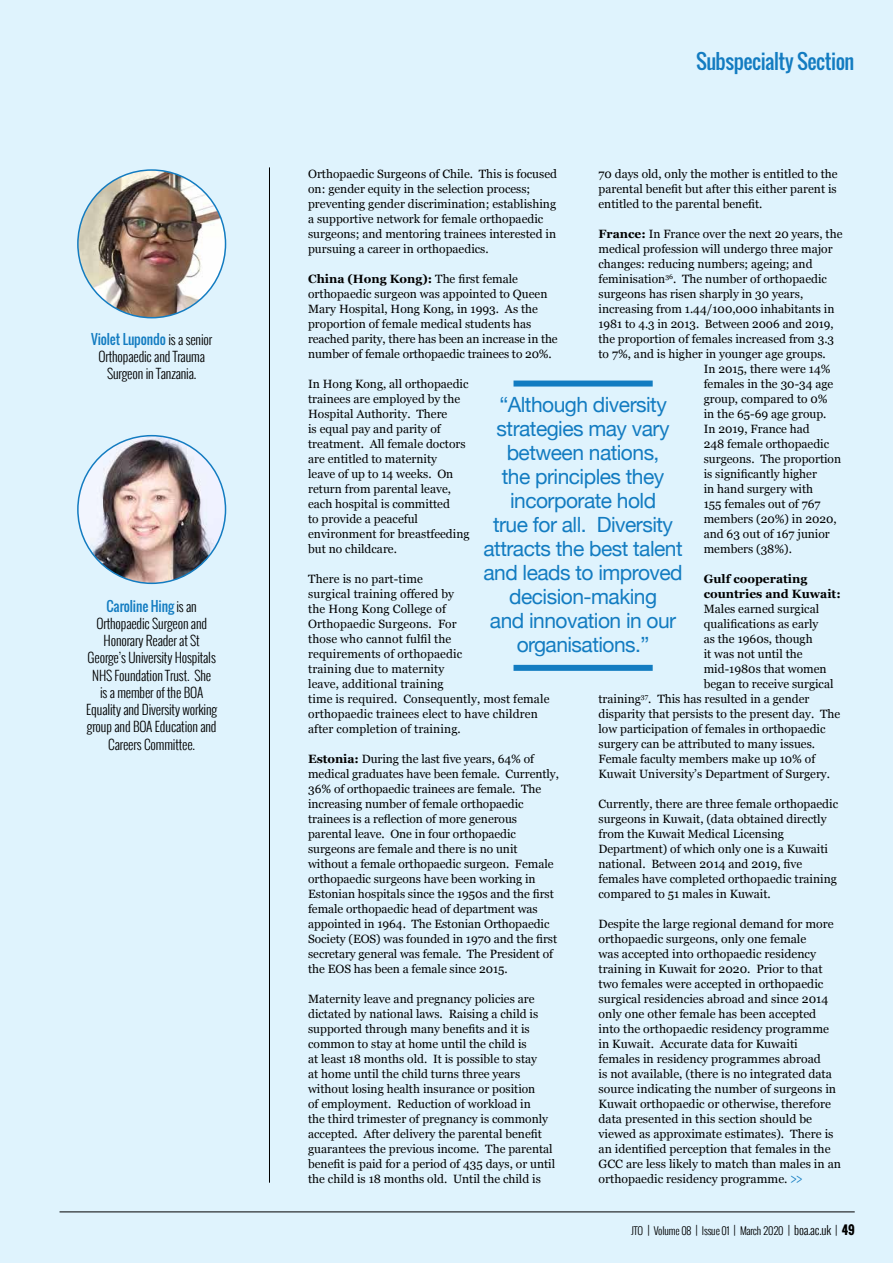
<style>
.page{position:relative;width:893px;height:1263px;background:#dff3fd}
.page>*{position:absolute;margin:0;border:0;box-sizing:border-box;transform-origin:0 0}
.t1{font:21px/24px "Helvetica Neue";letter-spacing:-.025em;color:#137cc1;text-align:center}
.t2{font:20.25px "Oswald";letter-spacing:-.02em;color:#137cc1}
.t3{font:300 13.5px/17.2px "Oswald";letter-spacing:-.01em;color:#000;text-align:center}
.t4{font:12px/15px "Georgia";color:#000}
.t5{font:700 12px/15px "Georgia";color:#000}
.t6{font:300 10.5px "Oswald";letter-spacing:-.02em;color:#000}
.s1{font-weight:400;color:#137cc1}
.s2{font-weight:700}
.s3{font-family:"Helvetica";font-weight:300;font-size:14.55px;color:#137cc1}
.s4{font-size:12px}
.s5{font-weight:700;font-size:12px}
</style>
<div class="page">
<hr style="left:60px;top:1211px;width:795px;height:1px;background:#000">
<img style="left:78px;top:170px;width:148px;height:148px;border-radius:74px">
<hr style="left:269px;top:167px;width:1px;height:1016px;background:#000">
<img style="left:78px;top:436px;width:148px;height:147px;border-radius:74px">
<div style="left:513px;top:381px;width:140px;height:6px;background:#137cc1"></div>
<div style="left:513px;top:665px;width:140px;height:6px;background:#137cc1"></div>
<p class="t3" style="left:91px;top:330px;width:123px"><span class="s1">Violet Lupondo</span> is a senior<br>Orthopaedic and Trauma<br>Surgeon in Tanzania.</p>
<p class="t3" style="left:86px;top:597px;width:132px"><span class="s1">Caroline Hing</span> is an<br>Orthopaedic Surgeon and<br>Honorary Reader at St<br>George’s University Hospitals<br>NHS Foundation Trust. She<br>is a member of the BOA<br>Equality and Diversity working group and BOA Education and<br>Careers Committee.</p>
<h2 class="t2" style="left:696px;top:46px;width:160px">Subspecialty Section</h2>
<p class="t4" style="left:308px;top:165px;width:250px">Orthopaedic Surgeons of Chile. This is focused on: gender equity in the selection process; preventing gender discrimination; establishing a supportive network for female orthopaedic surgeons; and mentoring trainees interested in pursuing a career in orthopaedics.</p>
<p class="t4" style="left:308px;top:270px;width:251px"><span class="s2">China (Hong Kong):</span> The first female orthopaedic surgeon was appointed to Queen Mary Hospital, Hong Kong, in 1993. As the proportion of female medical students has reached parity, there has been an increase in the number of female orthopaedic trainees to 20%.</p>
<p class="t4" style="left:308px;top:375px;width:163px">In Hong Kong, all orthopaedic trainees are employed by the<br>Hospital Authority. There<br>is equal pay and parity of treatment. All female doctors are entitled to maternity<br>leave of up to 14 weeks. On return from parental leave, each hospital is committed<br>to provide a peaceful environment for breastfeeding but no childcare.</p>
<p class="t4" style="left:308px;top:570px;width:243px">There is no part-time<br>surgical training offered by<br>the Hong Kong College of<br>Orthopaedic Surgeons. For<br>those who cannot fulfil the<br>requirements of orthopaedic<br>training due to maternity<br>leave, additional training<br>time is required. Consequently, most female orthopaedic trainees elect to have children after completion of training.</p>
<p class="t4" style="left:308px;top:750px;width:252px"><span class="s2">Estonia:</span> During the last five years, 64% of medical graduates have been female. Currently, 36% of orthopaedic trainees are female. The increasing number of female orthopaedic trainees is a reflection of more generous parental leave. One in four orthopaedic surgeons are female and there is no unit without a female orthopaedic surgeon. Female orthopaedic surgeons have been working in Estonian hospitals since the 1950s and the first female orthopaedic head of department was appointed in 1964. The Estonian Orthopaedic Society (EOS) was founded in 1970 and the first secretary general was female. The President of the EOS has been a female since 2015.</p>
<p class="t4" style="left:308px;top:990px;width:249px">Maternity leave and pregnancy policies are dictated by national laws. Raising a child is supported through many benefits and it is common to stay at home until the child is<br>at least 18 months old. It is possible to stay<br>at home until the child turns three years without losing health insurance or position<br>of employment. Reduction of workload in<br>the third trimester of pregnancy is commonly accepted. After delivery the parental benefit guarantees the previous income. The parental benefit is paid for a period of 435 days, or until the child is 18 months old. Until the child is</p>
<p class="t4" style="left:598px;top:165px;width:241px;text-align:justify">70 days old, only the mother is entitled to the parental benefit but after this either parent is entitled to the parental benefit.</p>
<p class="t4" style="left:598px;top:225px;width:246px"><span class="s2">France:</span> In France over the next 20 years, the</p>
<p class="t4" style="left:598px;top:240px;width:236px">medical profession will undergo three major</p>
<p class="t4" style="left:598px;top:255px;width:216px">changes: reducing numbers; ageing; and</p>
<p class="t4" style="left:598px;top:270px;width:230px">feminisation<sup>36</sup>. The number of orthopaedic</p>
<p class="t4" style="left:598px;top:285px;width:206px">surgeons has risen sharply in 30 years,</p>
<p class="t4" style="left:598px;top:300px;width:238px">increasing from 1.44/100,000 inhabitants in</p>
<p class="t4" style="left:598px;top:315px;width:237px">1981 to 4.3 in 2013. Between 2006 and 2019,</p>
<p class="t4" style="left:598px;top:330px;width:237px">the proportion of females increased from 3.3</p>
<p class="t4" style="left:598px;top:345px;width:229px">to 7%, and is higher in younger age groups.</p>
<p class="t4" style="left:704px;top:360px;width:128px">In 2015, there were 14%</p>
<p class="t4" style="left:704px;top:375px;width:131px">females in the 30-34 age</p>
<p class="t4" style="left:704px;top:390px;width:125px">group, compared to 0%</p>
<p class="t4" style="left:704px;top:405px;width:124px">in the 65-69 age group.</p>
<p class="t4" style="left:704px;top:420px;width:108px">In 2019, France had</p>
<p class="t4" style="left:704px;top:435px;width:127px">248 female orthopaedic</p>
<p class="t4" style="left:704px;top:450px;width:139px">surgeons. The proportion</p>
<p class="t4" style="left:704px;top:465px;width:115px">is significantly higher</p>
<p class="t4" style="left:704px;top:480px;width:111px">in hand surgery with</p>
<p class="t4" style="left:704px;top:495px;width:118px">155 females out of 767</p>
<p class="t4" style="left:704px;top:510px;width:135px">members (20%) in 2020,</p>
<p class="t4" style="left:704px;top:525px;width:128px">and 63 out of 167 junior</p>
<p class="t4" style="left:704px;top:540px;width:90px">members (38%).</p>
<p class="t5" style="left:704px;top:570px;width:139px">Gulf cooperating countries and Kuwait:</p>
<p class="t4" style="left:704px;top:600px;width:117px">Males earned surgical</p>
<p class="t4" style="left:704px;top:615px;width:116px">qualifications as early</p>
<p class="t4" style="left:704px;top:630px;width:110px">as the 1960s, though</p>
<p class="t4" style="left:704px;top:645px;width:100px">it was not until the</p>
<p class="t4" style="left:704px;top:660px;width:124px">mid-1980s that women</p>
<p class="t4" style="left:704px;top:675px;width:131px">began to receive surgical</p>
<p class="t4" style="left:598px;top:690px;width:212px">training<sup>37</sup>. This has resulted in a gender</p>
<p class="t4" style="left:598px;top:705px;width:243px">disparity that persists to the present day. The</p>
<p class="t4" style="left:598px;top:720px;width:228px">low participation of females in orthopaedic</p>
<p class="t4" style="left:598px;top:735px;width:218px">surgery can be attributed to many issues.</p>
<p class="t4" style="left:598px;top:750px;width:218px">Female faculty members make up 10% of</p>
<p class="t4" style="left:598px;top:765px;width:233px">Kuwait University’s Department of Surgery.</p>
<p class="t4" style="left:598px;top:795px;width:241px">Currently, there are three female orthopaedic surgeons in Kuwait, (data obtained directly from the Kuwait Medical Licensing Department) of which only one is a Kuwaiti national. Between 2014 and 2019, five females have completed orthopaedic training compared to 51 males in Kuwait.</p>
<p class="t4" style="left:598px;top:915px;width:244px">Despite the large regional demand for more orthopaedic surgeons, only one female<br>was accepted into orthopaedic residency training in Kuwait for 2020. Prior to that two females were accepted in orthopaedic surgical residencies abroad and since 2014 only one other female has been accepted<br>into the orthopaedic residency programme in Kuwait. Accurate data for Kuwaiti females in residency programmes abroad<br>is not available, (there is no integrated data source indicating the number of surgeons in Kuwait orthopaedic or otherwise, therefore data presented in this section should be viewed as approximate estimates). There is an identified perception that females in the GCC are less likely to match than males in an orthopaedic residency programme. <span class="s3">&gt;&gt;</span></p>
<h1 class="t1" style="left:483px;top:394px;width:201px">“Although diversity strategies may vary between nations,<br>the principles they incorporate hold<br>true for all. Diversity attracts the best talent and leads to improved decision-making<br>and innovation in our organisations.”</h1>
<p class="t6" style="left:631px;top:1223px;width:225px">JTO <span class="s4">|</span> Volume 08 <span class="s4">|</span> Issue 01 <span class="s4">|</span> March 2020 <span class="s4">| boa.ac.uk |</span> <span class="s5">49</span></p>
</div>
